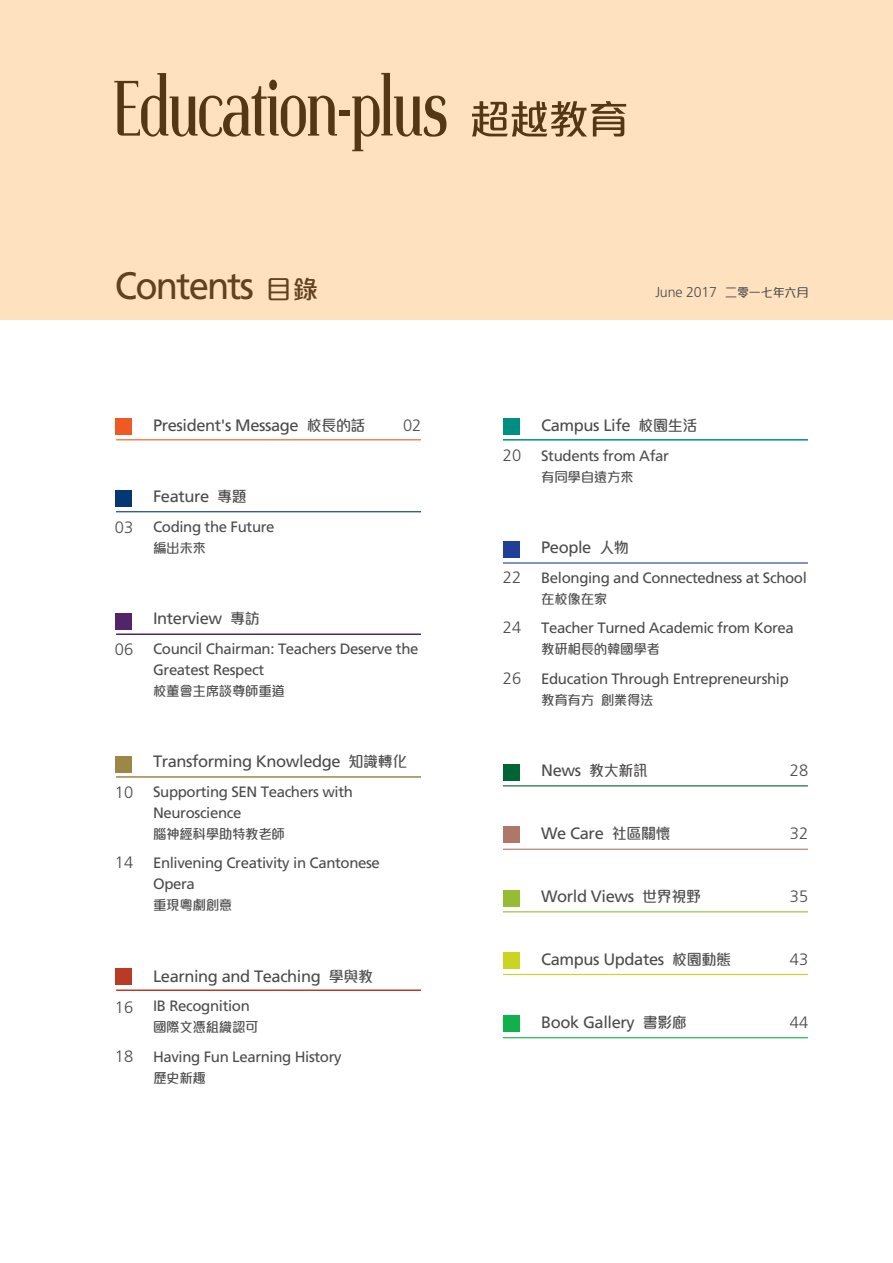
<style>
.page{position:relative;width:893px;height:1263px;background:#fff}
.page>*{position:absolute;margin:0;border:0;box-sizing:border-box;transform-origin:0 0}
.t1{font:38.25px "Frutiger";letter-spacing:-.05em;color:#60421e;scale:.95 1}
.t2{font:16.5px "Frutiger";letter-spacing:-.025em;color:#4c4c4e}
.t3{font:300 16.5px "Frutiger";color:#4c4c4e}
.t4{font:15px/21px "Frutiger";letter-spacing:-.025em;color:#4c4c4e}
.t5{font:300 14.25px "Frutiger";letter-spacing:-.015em;color:#4c4c4e}
.t6{font:500 13.5px "M Elle HK";letter-spacing:-.025em;color:#4c4c4e}
.s1{font-family:"M Elle HK";font-weight:500;font-size:25.65px}
.s2{font-family:"M Elle HK";font-weight:500;font-size:15px}
.s3{font-family:"M Elle HK";font-weight:500;font-size:12px}
</style>
<div class="page">
<div style="left:0;top:0;width:893px;height:319px;background:#fee1bf"></div>
<svg style="left:114px;top:73px;width:223px;height:64px"></svg>
<div style="left:340px;top:110px;width:10px;height:6px;background:#543715"></div>
<svg style="left:352px;top:73px;width:95px;height:78px"></svg>
<svg style="left:472px;top:101px;width:154px;height:35px"></svg>
<hr style="left:116px;top:439px;width:305px;height:1px;background:#f05a22">
<hr style="left:503px;top:439px;width:305px;height:2px;background:#008e83">
<hr style="left:116px;top:511px;width:305px;height:1px;background:#053772">
<hr style="left:503px;top:562px;width:305px;height:2px;background:#203f99">
<hr style="left:116px;top:633px;width:305px;height:2px;background:#52256a">
<hr style="left:503px;top:849px;width:305px;height:1px;background:#ae7769">
<hr style="left:116px;top:776px;width:305px;height:2px;background:#9c8746">
<hr style="left:503px;top:785px;width:305px;height:1px;background:#006435">
<hr style="left:116px;top:989px;width:305px;height:2px;background:#b83b25">
<hr style="left:503px;top:911px;width:305px;height:1px;background:#96bc32">
<hr style="left:503px;top:974px;width:305px;height:1px;background:#cbd420">
<hr style="left:503px;top:1037px;width:305px;height:1px;background:#10b14b">
<div style="left:116px;top:418px;width:16px;height:17px;background:#f05a22"></div>
<div style="left:116px;top:491px;width:16px;height:16px;background:#053772"></div>
<div style="left:116px;top:613px;width:16px;height:16px;background:#52256a"></div>
<div style="left:116px;top:756px;width:16px;height:16px;background:#9c8746"></div>
<div style="left:116px;top:969px;width:16px;height:16px;background:#b83b25"></div>
<div style="left:503px;top:418px;width:16px;height:17px;background:#008e83"></div>
<div style="left:503px;top:541px;width:16px;height:17px;background:#203f99"></div>
<div style="left:503px;top:764px;width:16px;height:16px;background:#006435"></div>
<div style="left:503px;top:826px;width:16px;height:16px;background:#ae7769"></div>
<div style="left:503px;top:890px;width:16px;height:16px;background:#96bc32"></div>
<div style="left:503px;top:952px;width:16px;height:16px;background:#cbd420"></div>
<div style="left:503px;top:1016px;width:16px;height:16px;background:#10b14b"></div>
<h1 class="t1" style="left:115px;top:270px;width:216px">Contents <span class="s1">目錄</span></h1>
<p class="t2" style="left:153px;top:418px;width:214px">President's Message <span class="s2">校長的話</span></p>
<p class="t3" style="left:115px;top:520px;width:20px">03</p>
<p class="t2" style="left:153px;top:490px;width:95px">Feature <span class="s2">專題</span></p>
<p class="t4" style="left:153px;top:517px;width:123px">Coding the Future</p>
<p class="t6" style="left:153px;top:538px;width:54px">編出未來</p>
<p class="t3" style="left:403px;top:419px;width:20px">02</p>
<p class="t3" style="left:115px;top:642px;width:20px">06</p>
<p class="t2" style="left:153px;top:612px;width:108px">Interview <span class="s2">專訪</span></p>
<p class="t4" style="left:153px;top:639px;width:267px">Council Chairman: Teachers Deserve the<br>Greatest Respect</p>
<p class="t6" style="left:153px;top:681px;width:133px">校董會主席談尊師重道</p>
<p class="t3" style="left:115px;top:785px;width:20px">10</p>
<p class="t3" style="left:115px;top:855px;width:20px">14</p>
<p class="t2" style="left:153px;top:755px;width:256px">Transforming Knowledge <span class="s2">知識轉化</span></p>
<p class="t4" style="left:153px;top:782px;width:201px">Supporting SEN Teachers with<br>Neuroscience</p>
<p class="t6" style="left:153px;top:824px;width:133px">腦神經科學助特教老師</p>
<p class="t4" style="left:153px;top:854px;width:228px">Enlivening Creativity in Cantonese<br>Opera</p>
<p class="t6" style="left:153px;top:896px;width:81px">重現粵劇創意</p>
<p class="t3" style="left:115px;top:1000px;width:20px">16</p>
<p class="t3" style="left:115px;top:1050px;width:20px">18</p>
<p class="t2" style="left:153px;top:969px;width:221px">Learning and Teaching <span class="s2">學與教</span></p>
<p class="t4" style="left:153px;top:997px;width:98px">IB Recognition</p>
<p class="t6" style="left:153px;top:1018px;width:107px">國際文憑組織認可</p>
<p class="t4" style="left:153px;top:1047px;width:190px">Having Fun Learning History</p>
<p class="t6" style="left:153px;top:1068px;width:54px">歷史新趣</p>
<p class="t5" style="left:655px;top:286px;width:155px">June 2017 <span class="s3">二零一七年六月</span></p>
<p class="t3" style="left:503px;top:448px;width:20px">20</p>
<p class="t2" style="left:541px;top:419px;width:158px">Campus Life <span class="s2">校園生活</span></p>
<p class="t4" style="left:541px;top:446px;width:129px">Students from Afar</p>
<p class="t6" style="left:541px;top:467px;width:94px">有同學自遠方來</p>
<p class="t3" style="left:503px;top:570px;width:20px">22</p>
<p class="t3" style="left:503px;top:621px;width:20px">24</p>
<p class="t3" style="left:503px;top:671px;width:20px">26</p>
<p class="t2" style="left:541px;top:541px;width:89px">People <span class="s2">人物</span></p>
<p class="t4" style="left:541px;top:568px;width:267px">Belonging and Connectedness at School</p>
<p class="t6" style="left:541px;top:589px;width:68px">在校像在家</p>
<p class="t4" style="left:541px;top:619px;width:254px">Teacher Turned Academic from Korea</p>
<p class="t6" style="left:541px;top:640px;width:120px">教研相長的韓國學者</p>
<p class="t4" style="left:541px;top:669px;width:249px">Education Through Entrepreneurship</p>
<p class="t6" style="left:541px;top:690px;width:114px">教育有方 創業得法</p>
<p class="t2" style="left:541px;top:764px;width:108px">News <span class="s2">教大新訊</span></p>
<p class="t3" style="left:790px;top:763px;width:20px">28</p>
<p class="t2" style="left:541px;top:827px;width:131px">We Care <span class="s2">社區關懷</span></p>
<p class="t3" style="left:790px;top:826px;width:20px">32</p>
<p class="t2" style="left:541px;top:890px;width:161px">World Views <span class="s2">世界視野</span></p>
<p class="t3" style="left:790px;top:889px;width:20px">35</p>
<p class="t2" style="left:541px;top:953px;width:191px">Campus Updates <span class="s2">校園動態</span></p>
<p class="t3" style="left:790px;top:952px;width:20px">43</p>
<p class="t2" style="left:541px;top:1016px;width:147px">Book Gallery <span class="s2">書影廊</span></p>
<p class="t3" style="left:790px;top:1015px;width:20px">44</p>
</div>
